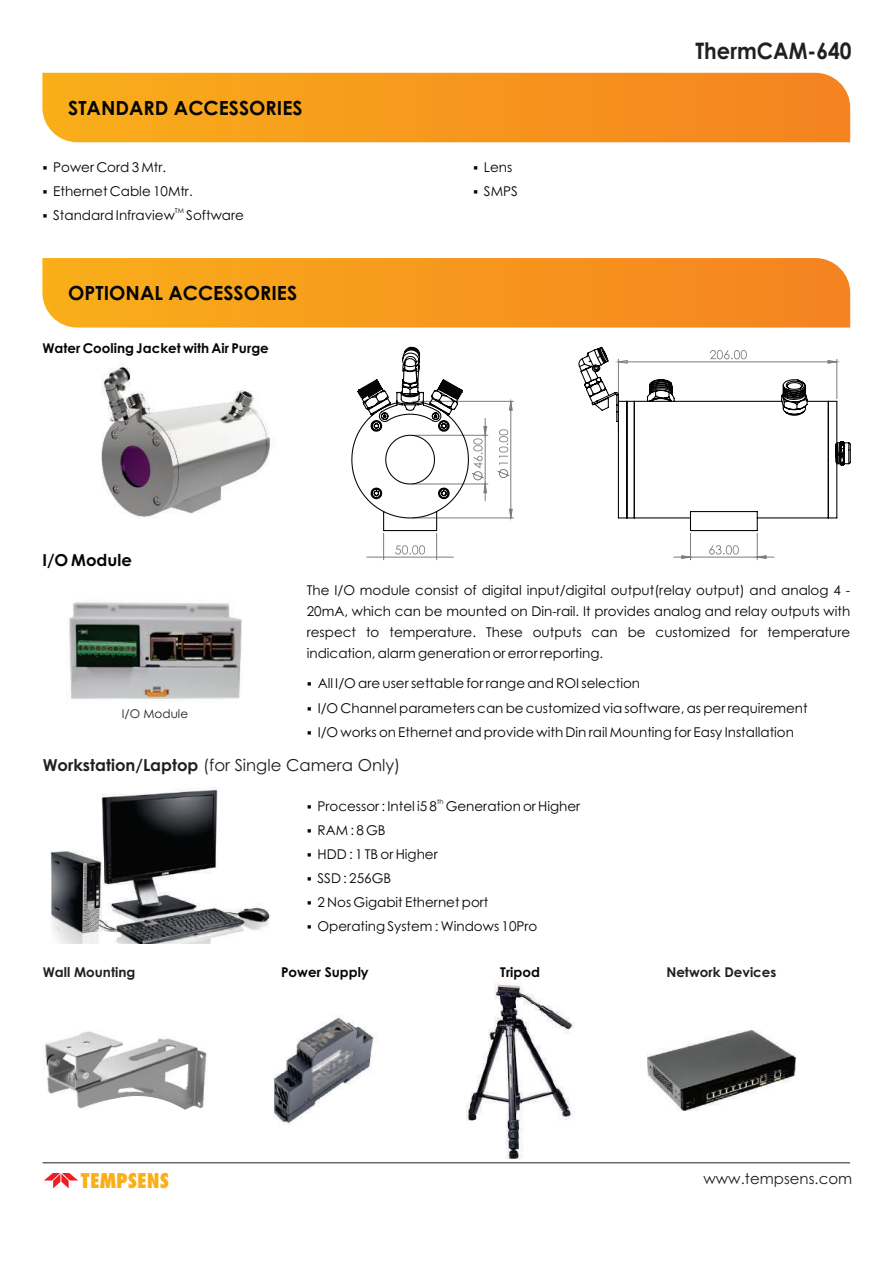
<style>
.page{position:relative;width:893px;height:1263px;background:#fff}
.page>*{position:absolute;margin:0;border:0;box-sizing:border-box;transform-origin:0 0}
.t1{font:700 22.65px "Century Gothic";color:#231f20;scale:.93 1}
.t2{font:19.8px "Fujiyama Extra Bold";color:#faaf18}
.t3{font:700 19.5px "Century Gothic";color:#040504}
.t4{font:16.5px "Century Gothic";color:#231f20}
.t5{font:700 16.5px "Century Gothic";color:#040504}
.t6{font:15px "Century Gothic";color:#231f20}
.t7{font:13.5px/20.9px "Century Gothic";color:#040504;text-align:justify}
.t8{font:700 13.5px "Century Gothic";color:#040504}
.t9{font:700 13.5px "Century Gothic";color:#231f20}
.t10{font:12px "Century Gothic";color:#231f20}
.t11{font:6.75px "Century Gothic";color:#040504}
.s1{font-weight:700}
</style>
<div class="page">
<hr style="left:43px;top:1162px;width:807px;height:1px;background:#231f20">
<img style="left:69px;top:602px;width:173px;height:98px">
<img style="left:43px;top:1031px;width:165px;height:79px">
<img style="left:647px;top:1031px;width:148px;height:80px">
<img style="left:50px;top:787px;width:220px;height:157px">
<svg style="left:42px;top:73px;width:808px;height:69px;background:#f7991f"></svg>
<svg style="left:42px;top:258px;width:808px;height:70px;background:#f79920"></svg>
<img style="left:273px;top:1017px;width:102px;height:108px">
<img style="left:466px;top:983px;width:108px;height:176px">
<img style="left:101px;top:365px;width:173px;height:153px">
<svg style="left:351px;top:346px;width:162px;height:214px"></svg>
<svg style="left:674px;top:533px;width:100px;height:27px"></svg>
<svg style="left:578px;top:346px;width:273px;height:186px"></svg>
<svg style="left:44px;top:1173px;width:34px;height:15px"></svg>
<h3 class="t3" style="left:68px;top:100px;width:236px">STANDARD ACCESSORIES</h3>
<p class="t7" style="left:42px;top:158px;width:125px">▪ Power Cord 3 Mtr.</p>
<p class="t7" style="left:42px;top:182px;width:152px">▪ Ethernet Cable 10Mtr.</p>
<p class="t11" style="left:175px;top:208px;width:11px">TM</p>
<p class="t7" style="left:42px;top:206px;width:203px">▪ Standard Infraview Software</p>
<h3 class="t3" style="left:68px;top:285px;width:230px">OPTIONAL ACCESSORIES</h3>
<p class="t8" style="left:42px;top:343px;width:228px">Water Cooling Jacket with Air Purge</p>
<p class="t5" style="left:42px;top:553px;width:91px">I/O Module</p>
<p class="t7" style="left:473px;top:158px;width:41px">▪ Lens</p>
<p class="t7" style="left:473px;top:182px;width:46px">▪ SMPS</p>
<h1 class="t1" style="left:695px;top:42px;width:169px">ThermCAM-640</h1>
<p class="t10" style="left:122px;top:709px;width:68px">I/O Module</p>
<p class="t7" style="left:307px;top:581px;width:545px">The I/O module consist of digital input/digital output(relay output) and analog 4 - 20mA, which can be mounted on Din-rail. It provides analog and relay outputs with respect to temperature. These outputs can be customized for temperature indication, alarm generation or error reporting.</p>
<p class="t7" style="left:307px;top:674px;width:335px">▪ All I/O are user settable for range and ROI selection</p>
<p class="t7" style="left:307px;top:698px;width:502px">▪ I/O Channel parameters can be customized via software, as per requirement</p>
<p class="t7" style="left:307px;top:722px;width:489px">▪ I/O works on Ethernet and provide with Din rail Mounting for Easy Installation</p>
<p class="t4" style="left:43px;top:758px;width:359px"><span class="s1">Workstation/Laptop</span> (for Single Camera Only)</p>
<p class="t11" style="left:437px;top:799px;width:8px">th</p>
<p class="t7" style="left:307px;top:796px;width:275px">▪ Processor : Intel i5 8 Generation or Higher</p>
<p class="t7" style="left:307px;top:820px;width:80px">▪ RAM : 8 GB</p>
<p class="t7" style="left:307px;top:845px;width:133px">▪ HDD : 1 TB or Higher</p>
<p class="t7" style="left:307px;top:869px;width:86px">▪ SSD : 256GB</p>
<p class="t7" style="left:307px;top:893px;width:183px">▪ 2 Nos Gigabit Ethernet port</p>
<p class="t7" style="left:307px;top:917px;width:232px">▪ Operating System : Windows 10Pro</p>
<p class="t9" style="left:43px;top:966px;width:94px">Wall Mounting</p>
<p class="t8" style="left:281px;top:966px;width:89px">Power Supply</p>
<p class="t8" style="left:500px;top:966px;width:41px">Tripod</p>
<p class="t9" style="left:666px;top:966px;width:112px">Network Devices</p>
<h2 class="t2" style="left:81px;top:1168px;width:90px">TEMPSENS</h2>
<p class="t6" style="left:703px;top:1173px;width:150px">www.tempsens.com</p>
</div>
